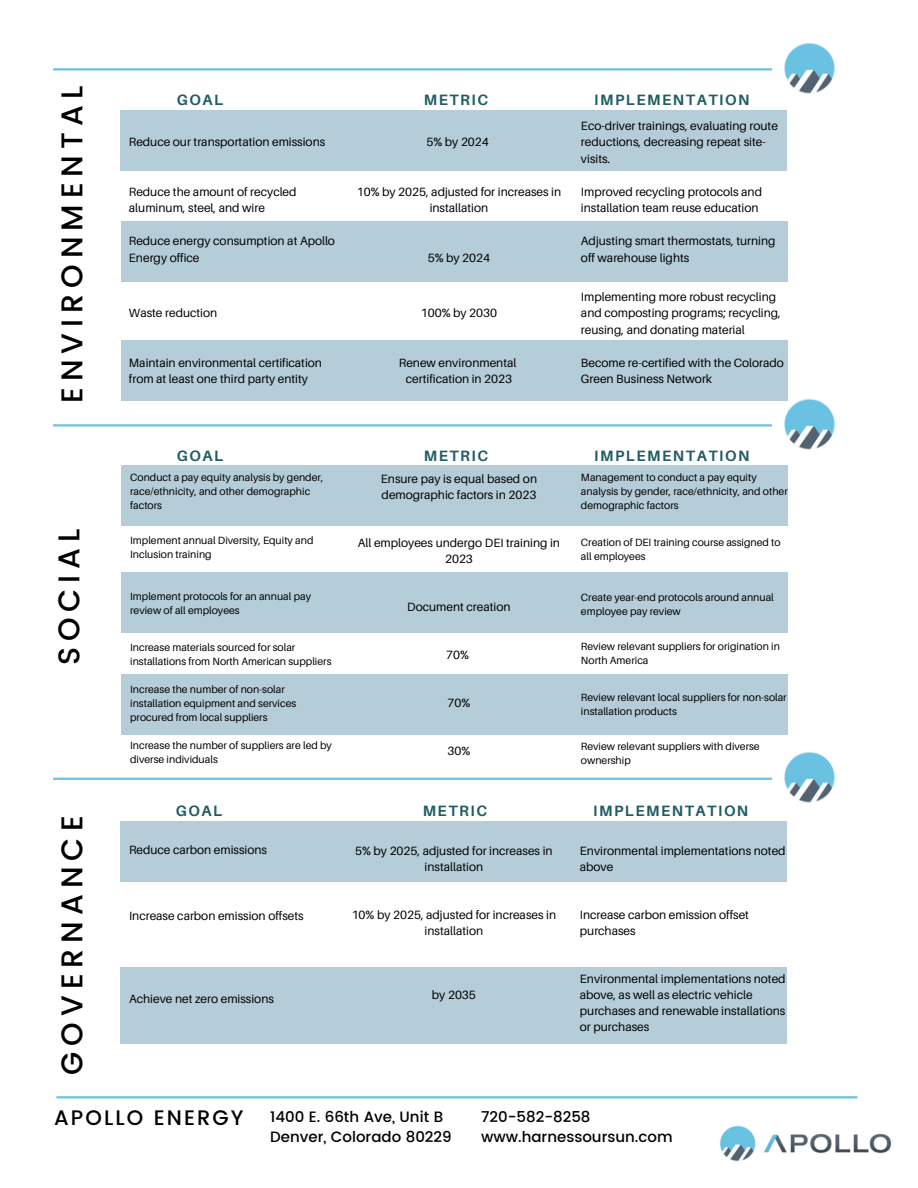
<style>
.page{position:relative;width:918px;height:1188px;background:#fff}
.page>*{position:absolute;margin:0;border:0;box-sizing:border-box;transform-origin:0 0}
.t1{font:500 30px "Poppins";letter-spacing:.2em;color:#000}
.t2{font:500 21px "Poppins";letter-spacing:.1em;color:#000}
.t3{font:500 15px/20.2px "Poppins";color:#000}
.t4{font:700 15px "Aileron";letter-spacing:.1em;color:#215d65}
.t5{font:12px/16.5px "Aileron";color:#000}
.t6{font:10.5px/14px "Aileron";color:#000}
</style>
<div class="page">
<img style="left:784px;top:42px;width:51px;height:52px">
<img style="left:784px;top:398px;width:51px;height:52px">
<img style="left:784px;top:751px;width:51px;height:52px">
<hr style="left:53px;top:68px;width:719px;height:2px;background:#6bc2e3">
<hr style="left:53px;top:424px;width:719px;height:3px;background:#6bc2e3">
<hr style="left:53px;top:778px;width:719px;height:2px;background:#6bc2e3">
<img style="left:719px;top:1125px;width:173px;height:36px">
<hr style="left:56px;top:1096px;width:801px;height:2px;background:#6bc2e3">
<div style="left:120px;top:111px;width:667px;height:60px;background:#b5cdd8"></div>
<div style="left:121px;top:222px;width:667px;height:60px;background:#b5cdd8"></div>
<div style="left:121px;top:341px;width:667px;height:60px;background:#b5cdd8"></div>
<div style="left:121px;top:465px;width:667px;height:60px;background:#b5cdd8"></div>
<div style="left:121px;top:572px;width:667px;height:61px;background:#b5cdd8"></div>
<div style="left:121px;top:674px;width:667px;height:60px;background:#b5cdd8"></div>
<div style="left:120px;top:821px;width:667px;height:60px;background:#b5cdd8"></div>
<div style="left:120px;top:968px;width:667px;height:75px;background:#b5cdd8"></div>
<h1 class="t1" style="left:55px;top:403px;width:319px;rotate:-90deg">ENVIRONMENTAL</h1>
<h1 class="t1" style="left:51px;top:665px;width:138px;rotate:-90deg">SOCIAL</h1>
<p class="t4" style="left:177px;top:90px;width:48px">GOAL</p>
<p class="t5" style="left:129px;top:133px;width:198px">Reduce our transportation emissions</p>
<p class="t5" style="left:129px;top:183px;width:169px">Reduce the amount of recycled aluminum, steel, and wire</p>
<p class="t5" style="left:129px;top:232px;width:208px">Reduce energy consumption at Apollo<br>Energy office</p>
<p class="t5" style="left:129px;top:304px;width:90px">Waste reduction</p>
<p class="t5" style="left:129px;top:354px;width:195px">Maintain environmental certification from at least one third party entity</p>
<p class="t4" style="left:424px;top:90px;width:66px">METRIC</p>
<p class="t4" style="left:594px;top:90px;width:157px">IMPLEMENTATION</p>
<p class="t5" style="left:427px;top:133px;width:64px">5% by 2024</p>
<p class="t5" style="left:357px;top:183px;width:206px;text-align:center">10% by 2025, adjusted for increases in installation</p>
<p class="t5" style="left:428px;top:249px;width:64px">5% by 2024</p>
<p class="t5" style="left:421px;top:304px;width:78px">100% by 2030</p>
<p class="t5" style="left:399px;top:354px;width:119px;text-align:center">Renew environmental certification in 2023</p>
<p class="t5" style="left:581px;top:117px;width:198px">Eco-driver trainings, evaluating route reductions, decreasing repeat site&shy;visits.</p>
<p class="t5" style="left:581px;top:183px;width:183px">Improved recycling protocols and installation team reuse education</p>
<p class="t5" style="left:581px;top:232px;width:196px">Adjusting smart thermostats, turning off warehouse lights</p>
<p class="t5" style="left:581px;top:288px;width:201px">Implementing more robust recycling and composting programs; recycling, reusing, and donating material</p>
<p class="t5" style="left:581px;top:354px;width:205px">Become re-certified with the Colorado<br>Green Business Network</p>
<p class="t4" style="left:177px;top:446px;width:48px">GOAL</p>
<p class="t4" style="left:424px;top:446px;width:66px">METRIC</p>
<p class="t4" style="left:594px;top:446px;width:157px">IMPLEMENTATION</p>
<p class="t6" style="left:130px;top:471px;width:195px">Conduct a pay equity analysis by gender, race/ethnicity, and other demographic factors</p>
<p class="t6" style="left:130px;top:534px;width:185px">Implement annual Diversity, Equity and<br>Inclusion training</p>
<p class="t6" style="left:130px;top:590px;width:182px">Implement protocols for an annual pay review of all employees</p>
<p class="t6" style="left:130px;top:640px;width:203px">Increase materials sourced for solar installations from North American suppliers</p>
<p class="t6" style="left:130px;top:682px;width:168px">Increase the number of non-solar installation equipment and services procured from local suppliers</p>
<p class="t6" style="left:130px;top:738px;width:203px">Increase the number of suppliers are led by diverse individuals</p>
<p class="t6" style="left:581px;top:471px;width:208px">Management to conduct a pay equity analysis by gender, race/ethnicity, and other demographic factors</p>
<p class="t6" style="left:581px;top:535px;width:201px">Creation of DEI training course assigned to all employees</p>
<p class="t6" style="left:581px;top:590px;width:194px">Create year-end protocols around annual employee pay review</p>
<p class="t6" style="left:581px;top:639px;width:201px">Review relevant suppliers for origination in<br>North America</p>
<p class="t6" style="left:581px;top:690px;width:207px">Review relevant local suppliers for non-solar installation products</p>
<p class="t6" style="left:581px;top:739px;width:180px">Review relevant suppliers with diverse ownership</p>
<p class="t5" style="left:381px;top:470px;width:158px;line-height:16px">Ensure pay is equal based on demographic factors in 2023</p>
<p class="t5" style="left:358px;top:534px;width:204px;line-height:16px;text-align:center">All employees undergo DEI training in<br>2023</p>
<p class="t5" style="left:407px;top:598px;width:105px">Document creation</p>
<p class="t5" style="left:446px;top:646px;width:24px">70%</p>
<p class="t5" style="left:448px;top:694px;width:24px">70%</p>
<p class="t5" style="left:448px;top:742px;width:24px">30%</p>
<p class="t4" style="left:176px;top:801px;width:48px">GOAL</p>
<p class="t4" style="left:423px;top:801px;width:66px">METRIC</p>
<p class="t4" style="left:593px;top:801px;width:157px">IMPLEMENTATION</p>
<p class="t5" style="left:129px;top:842px;width:139px">Reduce carbon emissions</p>
<h1 class="t1" style="left:55px;top:1075px;width:261px;rotate:-90deg">GOVERNANCE</h1>
<h2 class="t2" style="left:54px;top:1106px;width:191px">APOLLO ENERGY</h2>
<p class="t3" style="left:270px;top:1107px;width:183px">1400 E. 66th Ave, Unit B<br>Denver, Colorado 80229</p>
<p class="t3" style="left:481px;top:1107px;width:193px">720-582-8258 www.harnessoursun.com</p>
<p class="t5" style="left:355px;top:842px;width:199px;line-height:16px;text-align:center">5% by 2025, adjusted for increases in installation</p>
<p class="t5" style="left:352px;top:906px;width:206px;line-height:16px;text-align:center">10% by 2025, adjusted for increases in installation</p>
<p class="t5" style="left:580px;top:842px;width:207px;line-height:16px">Environmental implementations noted above</p>
<p class="t5" style="left:580px;top:906px;width:171px;line-height:16px">Increase carbon emission offset purchases</p>
<p class="t5" style="left:580px;top:970px;width:207px;line-height:16px">Environmental implementations noted above, as well as electric vehicle purchases and renewable installations or purchases</p>
<p class="t5" style="left:129px;top:908px;width:176px">Increase carbon emission offsets</p>
<p class="t5" style="left:432px;top:986px;width:45px">by 2035</p>
<p class="t5" style="left:129px;top:990px;width:146px">Achieve net zero emissions</p>
</div>
